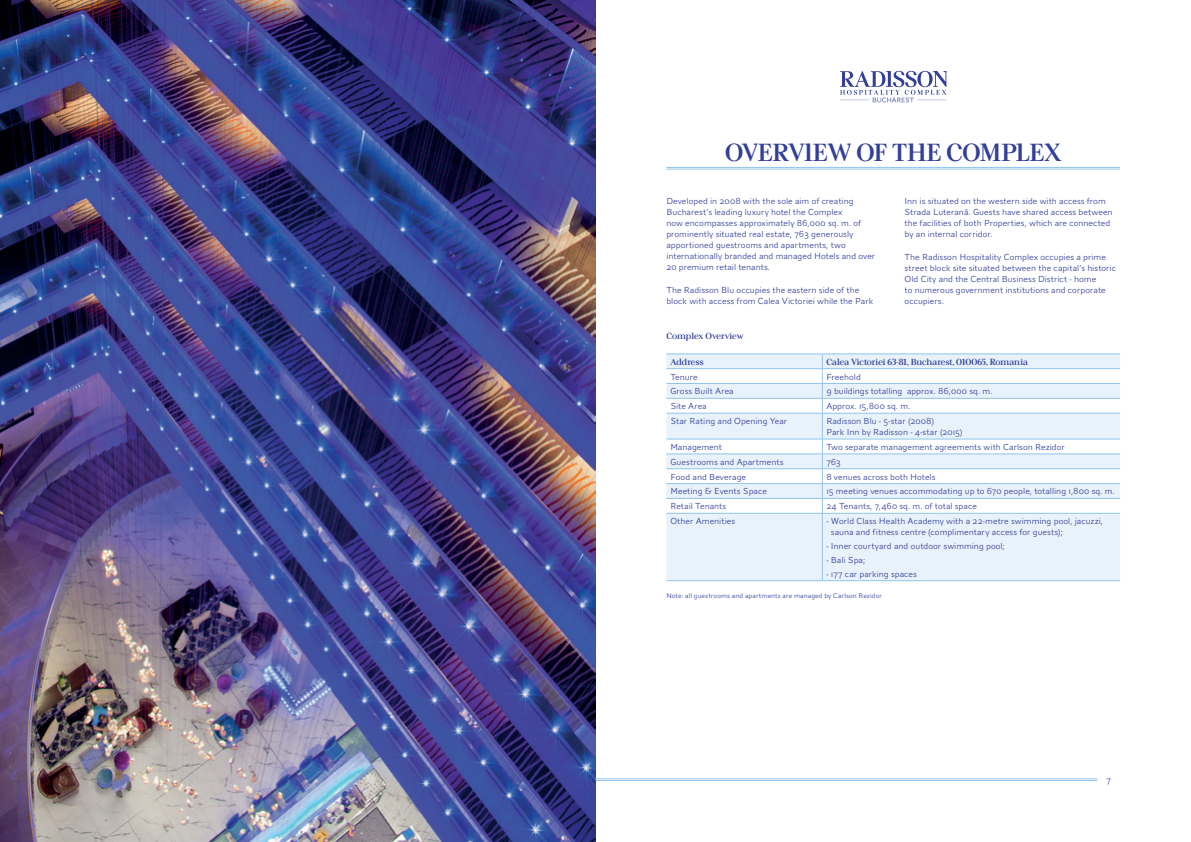
<style>
.page{position:relative;width:1191px;height:842px;background:#fff}
.page>*{position:absolute;margin:0;border:0;box-sizing:border-box;transform-origin:0 0}
.t1{font:25px "Virgin Book Two Plain";letter-spacing:-.005em;color:#323f99}
.t2{font:300 9px/11px "AW Conqueror Sans";color:#323f99}
.t3{font:9px "Virgin Book Two Plain";letter-spacing:-.005em;color:#323f99}
.t4{font:300 7px "AW Conqueror Sans";letter-spacing:.01em;color:#323f99}
</style>
<div class="page">
<img style="left:0;top:0;width:595px;height:842px">
<hr style="left:595px;top:779px;width:502px;height:1px;background:#92c5ea">
<hr style="left:595px;top:780px;width:502px;height:1px;background:#92c5ea">
<svg style="left:666px;top:355px;width:454px;height:225px;fill:#e8f2fa"></svg>
<hr style="left:666px;top:354px;width:156px;height:1px;background:#92c5ea">
<hr style="left:822px;top:354px;width:298px;height:1px;background:#92c5ea">
<hr style="left:666px;top:368px;width:156px;height:1px;background:#92c5ea">
<hr style="left:822px;top:368px;width:298px;height:1px;background:#92c5ea">
<hr style="left:666px;top:383px;width:156px;height:1px;background:#92c5ea">
<hr style="left:822px;top:383px;width:298px;height:1px;background:#92c5ea">
<hr style="left:666px;top:398px;width:156px;height:1px;background:#92c5ea">
<hr style="left:822px;top:398px;width:298px;height:1px;background:#92c5ea">
<hr style="left:666px;top:413px;width:156px;height:1px;background:#92c5ea">
<hr style="left:822px;top:413px;width:298px;height:1px;background:#92c5ea">
<hr style="left:666px;top:439px;width:156px;height:1px;background:#92c5ea">
<hr style="left:822px;top:439px;width:298px;height:1px;background:#92c5ea">
<hr style="left:666px;top:454px;width:156px;height:1px;background:#92c5ea">
<hr style="left:822px;top:454px;width:298px;height:1px;background:#92c5ea">
<hr style="left:666px;top:468px;width:156px;height:1px;background:#92c5ea">
<hr style="left:822px;top:468px;width:298px;height:1px;background:#92c5ea">
<hr style="left:666px;top:483px;width:156px;height:1px;background:#92c5ea">
<hr style="left:822px;top:483px;width:298px;height:1px;background:#92c5ea">
<hr style="left:666px;top:498px;width:156px;height:1px;background:#92c5ea">
<hr style="left:822px;top:498px;width:298px;height:1px;background:#92c5ea">
<svg style="left:822px;top:354px;width:1px;height:159px"></svg>
<hr style="left:666px;top:513px;width:156px;height:1px;background:#92c5ea">
<hr style="left:822px;top:513px;width:298px;height:1px;background:#92c5ea">
<hr style="left:822px;top:513px;width:1px;height:67px;background:#92c5ea">
<hr style="left:666px;top:580px;width:156px;height:1px;background:#92c5ea">
<hr style="left:822px;top:580px;width:298px;height:1px;background:#92c5ea">
<hr style="left:666px;top:167px;width:454px;height:1px;background:#92c5ea">
<hr style="left:666px;top:169px;width:454px;height:1px;background:#92c5ea">
<svg style="left:840px;top:71px;width:106px;height:31px"></svg>
<h1 class="t1" style="left:725px;top:140px;width:338px">OVERVIEW OF THE COMPLEX</h1>
<p class="t2" style="left:666px;top:196px;width:210px">Developed in 2008 with the sole aim of creating Bucharest’s leading luxury hotel the Complex<br>now encompasses approximately 86,000 sq. m. of prominently situated real estate, 763 generously apportioned guestrooms and apartments, two internationally branded and managed Hotels and over 20 premium retail tenants.</p>
<p class="t2" style="left:666px;top:284px;width:208px">The Radisson Blu occupies the eastern side of the block with access from Calea Victoriei while the Park</p>
<p class="t2" style="left:904px;top:196px;width:210px">Inn is situated on the western side with access from Strada Luteranâ. Guests have shared access between the facilities of both Properties, which are connected by an internal corridor.</p>
<p class="t2" style="left:904px;top:251px;width:213px">The Radisson Hospitality Complex occupies a prime street block site situated between the capital’s historic Old City and the Central Business District - home<br>to numerous government institutions and corporate occupiers.</p>
<p class="t3" style="left:666px;top:332px;width:78px">Complex Overview</p>
<p class="t3" style="left:670px;top:357px;width:35px">Address</p>
<p class="t3" style="left:826px;top:357px;width:203px">Calea Victoriei 63-81, Bucharest, 010065, Romania</p>
<p class="t2" style="left:670px;top:371px;width:29px">Tenure</p>
<p class="t2" style="left:826px;top:371px;width:36px">Freehold</p>
<p class="t2" style="left:670px;top:386px;width:65px">Gross Built Area</p>
<p class="t2" style="left:826px;top:386px;width:168px">9 buildings totalling approx. 86,000 sq. m.</p>
<p class="t2" style="left:670px;top:401px;width:38px">Site Area</p>
<p class="t2" style="left:826px;top:401px;width:85px">Approx. 15,800 sq. m.</p>
<p class="t2" style="left:670px;top:415px;width:118px">Star Rating and Opening Year</p>
<p class="t2" style="left:826px;top:415px;width:138px">Radisson Blu - 5-star (2008)<br>Park Inn by Radisson - 4-star (2015)</p>
<p class="t2" style="left:670px;top:441px;width:53px">Management</p>
<p class="t2" style="left:826px;top:441px;width:240px">Two separate management agreements with Carlson Rezidor</p>
<p class="t2" style="left:670px;top:456px;width:115px">Guestrooms and Apartments</p>
<p class="t2" style="left:826px;top:456px;width:16px">763</p>
<p class="t2" style="left:670px;top:471px;width:77px">Food and Beverage</p>
<p class="t2" style="left:826px;top:471px;width:111px">8 venues across both Hotels</p>
<p class="t2" style="left:670px;top:486px;width:98px">Meeting &amp; Events Space</p>
<p class="t2" style="left:826px;top:486px;width:290px">15 meeting venues accommodating up to 670 people, totalling 1,800 sq. m.</p>
<p class="t2" style="left:670px;top:501px;width:58px">Retail Tenants</p>
<p class="t2" style="left:826px;top:501px;width:152px">24 Tenants, 7,460 sq. m. of total space</p>
<p class="t2" style="left:670px;top:516px;width:66px">Other Amenities</p>
<p class="t2" style="left:831px;top:516px;width:274px;text-indent:-4px">- World Class Health Academy with a 22-metre swimming pool, jacuzzi, sauna and fitness centre (complimentary access for guests);</p>
<p class="t2" style="left:826px;top:540px;width:180px">- Inner courtyard and outdoor swimming pool;</p>
<p class="t2" style="left:826px;top:554px;width:40px">- Bali Spa;</p>
<p class="t2" style="left:826px;top:568px;width:92px">- 177 car parking spaces</p>
<p class="t4" style="left:666px;top:589px;width:217px">Note: all guestrooms and apartments are managed by Carlson Rezidor</p>
<p class="t2" style="left:1106px;top:774px;width:6px">7</p>
</div>
